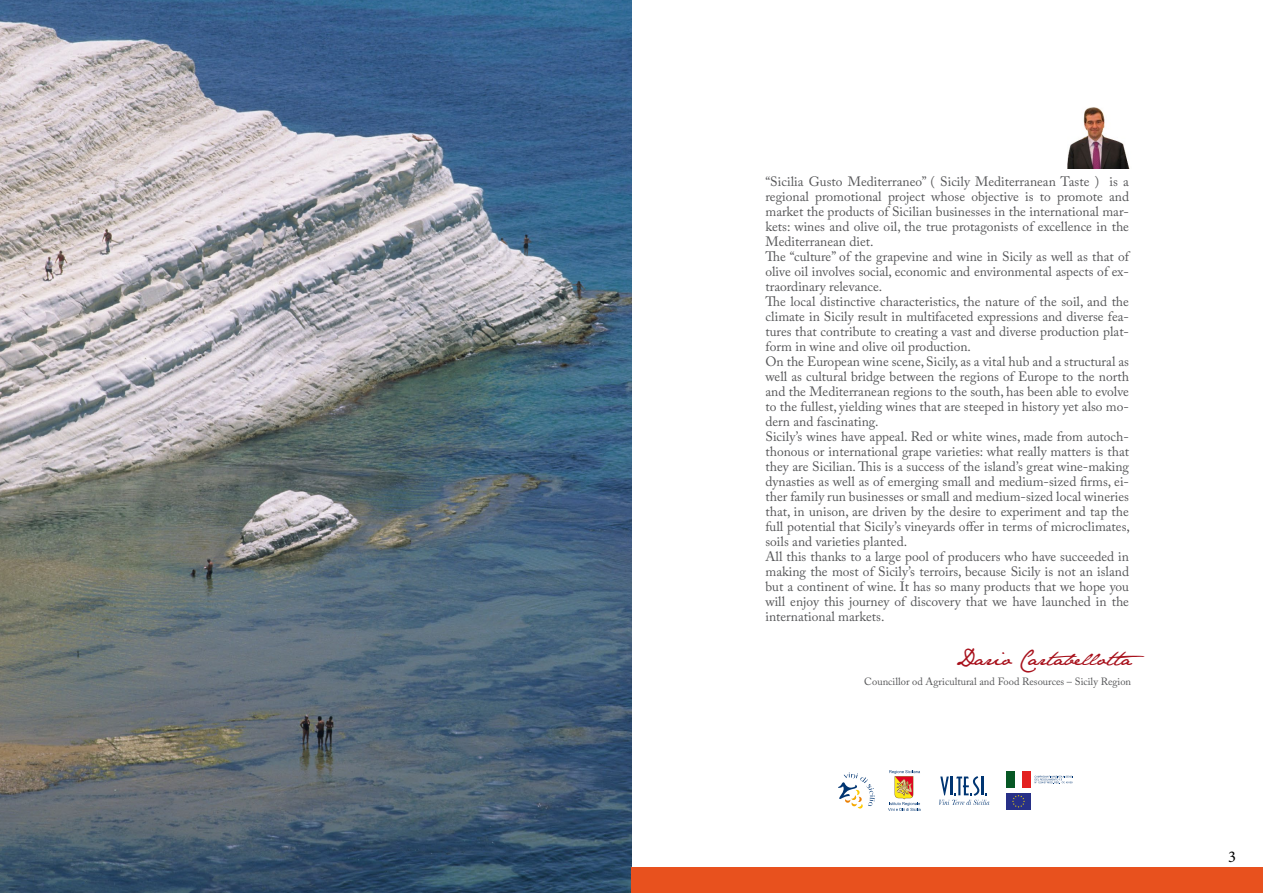
<style>
.page{position:relative;width:1263px;height:893px;background:#fff}
.page>*{position:absolute;margin:0;border:0;box-sizing:border-box;transform-origin:0 0}
.t1{font:19.35px "Jane Austen";color:#a8111c}
.t2{font:16.5px "Minion Pro";color:#000}
.t3{font:13.5px/15px "Adobe Caslon Pro";color:#555658}
.t4{font:10.5px "Adobe Caslon Pro";color:#555658}
</style>
<div class="page">
<svg style="left:939px;top:776px;width:50px;height:29px"></svg>
<svg style="left:838px;top:772px;width:37px;height:36px"></svg>
<svg style="left:888px;top:770px;width:33px;height:41px"></svg>
<svg style="left:1006px;top:771px;width:67px;height:39px"></svg>
<img style="left:0;top:0;width:631px;height:893px">
<div style="left:631px;top:867px;width:632px;height:26px;background:#e8511e"></div>
<img style="left:1067px;top:107px;width:63px;height:61px">
<p class="t3" style="left:765px;top:174px;width:366px">“Sicilia Gusto Mediterraneo” ( Sicily Mediterranean Taste ) is a regional promotional project whose objective is to promote and market the products of Sicilian businesses in the international mar&shy;kets: wines and olive oil, the true protagonists of excellence in the Mediterranean diet.<br>The “culture” of the grapevine and wine in Sicily as well as that of olive oil involves social, economic and environmental aspects of ex&shy;traordinary relevance.<br>The local distinctive characteristics, the nature of the soil, and the climate in Sicily result in multifaceted expressions and diverse fea&shy;tures that contribute to creating a vast and diverse production plat&shy;form in wine and olive oil production.<br>On the European wine scene, Sicily, as a vital hub and a structural as well as cultural bridge between the regions of Europe to the north and the Mediterranean regions to the south, has been able to evolve to the fullest, yielding wines that are steeped in history yet also mo&shy;dern and fascinating.<br>Sicily’s wines have appeal. Red or white wines, made from autoch&shy;thonous or international grape varieties: what really matters is that they are Sicilian. This is a success of the island’s great wine-making dynasties as well as of emerging small and medium-sized firms, ei&shy;ther family run businesses or small and medium-sized local wineries that, in unison, are driven by the desire to experiment and tap the full potential that Sicily’s vineyards offer in terms of microclimates, soils and varieties planted.<br>All this thanks to a large pool of producers who have succeeded in making the most of Sicily’s terroirs, because Sicily is not an island but a continent of wine. It has so many products that we hope you will enjoy this journey of discovery that we have launched in the international markets.</p>
<h1 class="t1" style="left:955px;top:647px;width:191px">Dario Cartabellotta</h1>
<p class="t4" style="left:864px;top:675px;width:268px">Councillor od Agricultural and Food Resources – Sicily Region</p>
<p class="t2" style="left:1228px;top:846px;width:9px">3</p>
</div>
